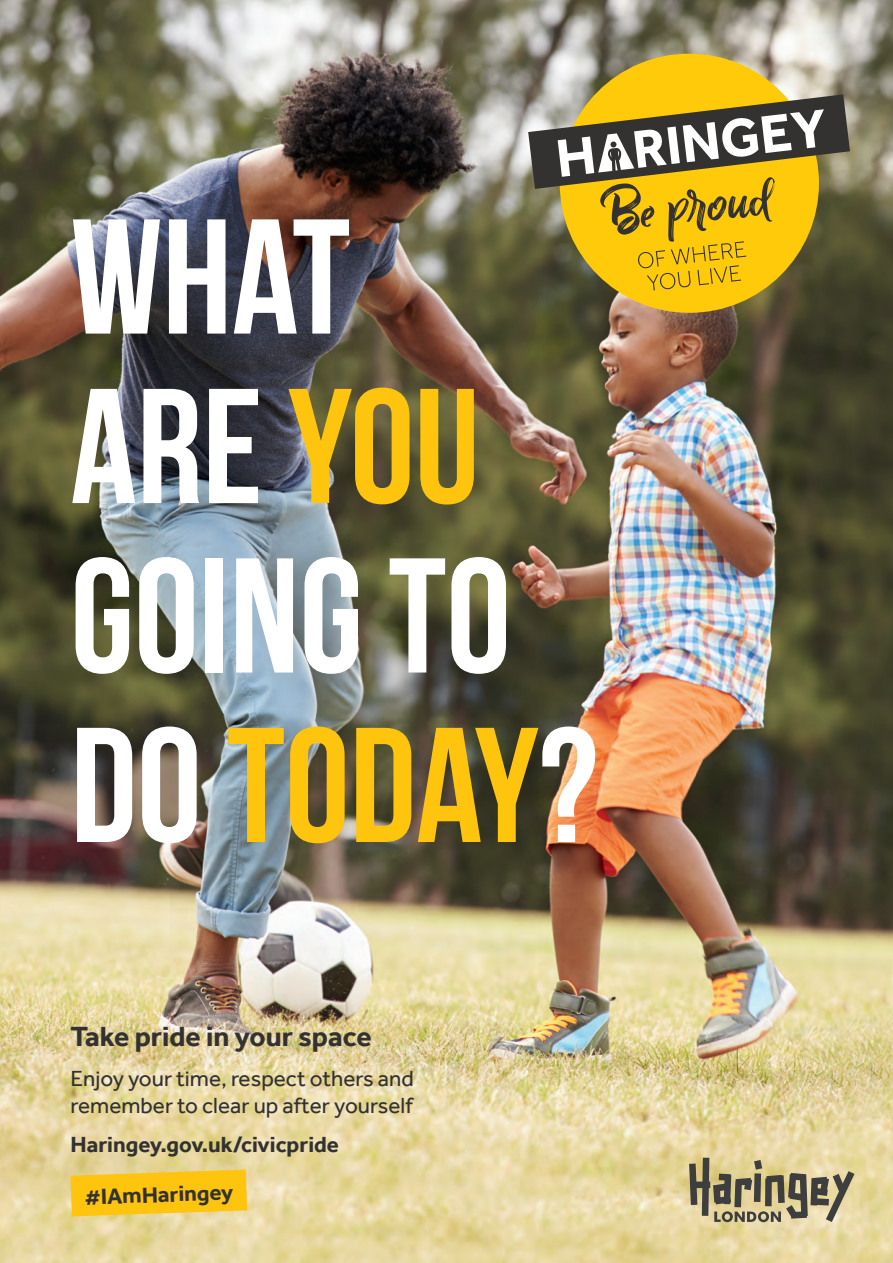
<style>
.page{position:relative;width:893px;height:1263px;background:#fff}
.page>*{position:absolute;margin:0;border:0;box-sizing:border-box;transform-origin:0 0}
.t1{font:163.05px/169.4px "Bebas Neue";color:#fff}
.t2{font:700 28.5px "Effra";color:#333231}
.t3{font:22.5px/27px "Effra";color:#333231}
.t4{font:700 22.5px "Effra";color:#333231}
.s1{color:#fec40e}
</style>
<div class="page">
<img style="left:0;top:0;width:892px;height:1262px">
<svg style="left:688px;top:1157px;width:166px;height:64px;background:#a89e7a"></svg>
<div style="left:559px;top:54px;width:259px;height:259px;background:#feca0a;border-radius:50%"></div>
<svg style="left:528px;top:94px;width:321px;height:196px"></svg>
<div style="left:610px;top:141px;width:6px;height:7px;background:#333231;border-radius:50%"></div>
<svg style="left:70px;top:1169px;width:177px;height:47px;background:#fac622"></svg>
<h1 class="t1" style="left:70px;top:190px;width:528px">WHAT<br>ARE <span class="s1">YOU<br></span>GOING TO<br>DO <span class="s1">TODAY</span>?</h1>
<p class="t2" style="left:70px;top:1018px;width:302px">Take pride in your space</p>
<p class="t3" style="left:70px;top:1063px;width:344px">Enjoy your time, respect others and remember to clear up after yourself</p>
<p class="t4" style="left:70px;top:1130px;width:270px">Haringey.gov.uk/civicpride</p>
<p class="t4" style="left:84px;top:1183px;width:150px;rotate:-2deg">#IAmHaringey</p>
</div>
